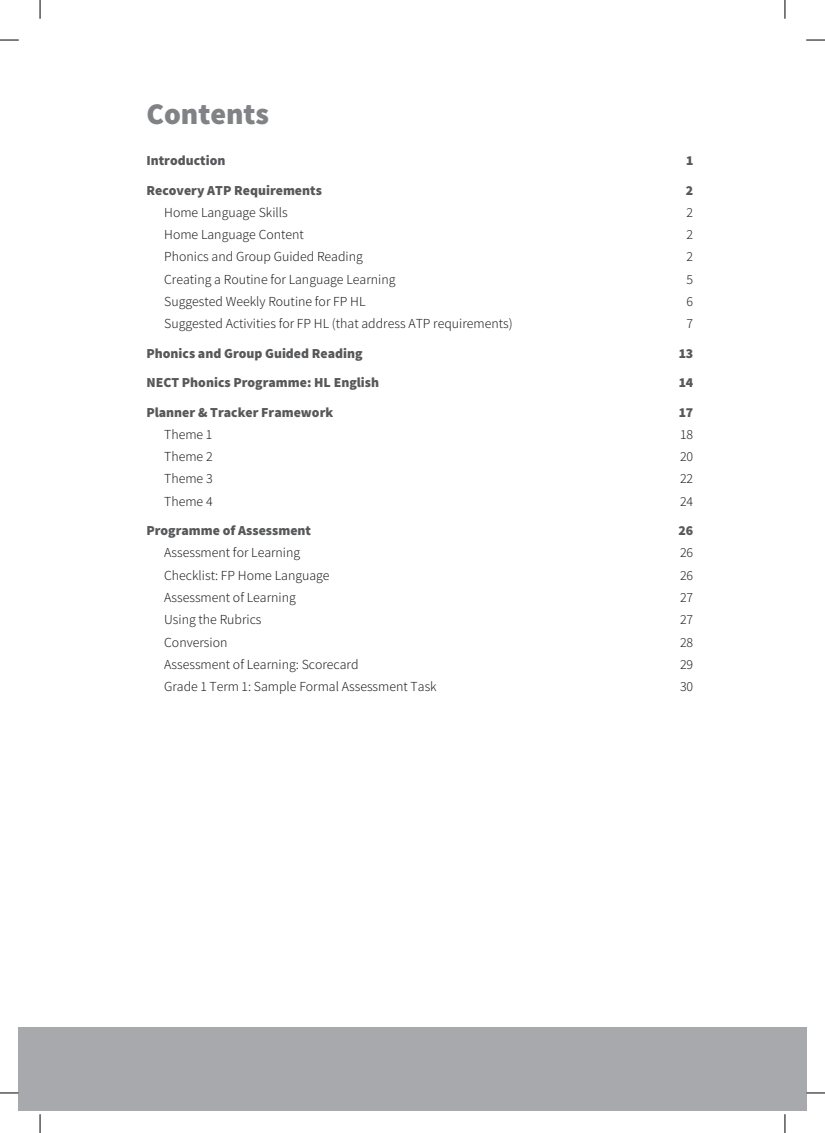
<style>
.page{position:relative;width:825px;height:1133px;background:#fff}
.page>*{position:absolute;margin:0;border:0;box-sizing:border-box;transform-origin:0 0}
.t1{font:800 30px "Assistant";color:#808285}
.t2{font:300 13.75px "Assistant";color:#231f20}
.t3{font:800 13.75px "Assistant";color:#57585a}
</style>
<div class="page">
<div style="left:40px;top:1027px;width:765px;height:83px;background:#a8a9ad"></div>
<div style="left:19px;top:1027px;width:21px;height:83px;background:#a8a9ad"></div>
<svg style="left:0;top:39px;width:19px;height:2px"></svg>
<svg style="left:806px;top:39px;width:18px;height:2px"></svg>
<svg style="left:0;top:1092px;width:19px;height:1px"></svg>
<svg style="left:805px;top:1092px;width:19px;height:1px"></svg>
<svg style="left:39px;top:0;width:2px;height:19px"></svg>
<svg style="left:39px;top:1114px;width:2px;height:18px"></svg>
<svg style="left:784px;top:0;width:1px;height:19px"></svg>
<svg style="left:784px;top:1114px;width:1px;height:18px"></svg>
<h1 class="t1" style="left:146px;top:93px;width:124px">Contents</h1>
<p class="t3" style="left:146px;top:151px;width:80px">Introduction</p>
<p class="t3" style="left:686px;top:151px;width:8px">1</p>
<p class="t3" style="left:146px;top:180px;width:177px">Recovery ATP Requirements</p>
<p class="t3" style="left:685px;top:180px;width:9px">2</p>
<p class="t2" style="left:164px;top:203px;width:125px">Home Language Skills</p>
<p class="t2" style="left:686px;top:203px;width:8px">2</p>
<p class="t2" style="left:164px;top:225px;width:141px">Home Language Content</p>
<p class="t2" style="left:686px;top:225px;width:8px">2</p>
<p class="t2" style="left:164px;top:247px;width:200px">Phonics and Group Guided Reading</p>
<p class="t2" style="left:686px;top:247px;width:8px">2</p>
<p class="t2" style="left:164px;top:270px;width:232px">Creating a Routine for Language Learning</p>
<p class="t2" style="left:686px;top:270px;width:8px">5</p>
<p class="t2" style="left:164px;top:292px;width:203px">Suggested Weekly Routine for FP HL</p>
<p class="t2" style="left:686px;top:292px;width:8px">6</p>
<p class="t2" style="left:164px;top:314px;width:350px">Suggested Activities for FP HL (that address ATP requirements)</p>
<p class="t2" style="left:686px;top:314px;width:8px">7</p>
<p class="t3" style="left:146px;top:344px;width:218px">Phonics and Group Guided Reading</p>
<p class="t3" style="left:678px;top:344px;width:16px">13</p>
<p class="t3" style="left:146px;top:373px;width:234px">NECT Phonics Programme: HL English</p>
<p class="t3" style="left:678px;top:373px;width:16px">14</p>
<p class="t3" style="left:146px;top:402px;width:188px">Planner &amp; Tracker Framework</p>
<p class="t3" style="left:678px;top:402px;width:16px">17</p>
<p class="t2" style="left:164px;top:425px;width:49px">Theme 1</p>
<p class="t2" style="left:680px;top:425px;width:14px">18</p>
<p class="t2" style="left:164px;top:447px;width:50px">Theme 2</p>
<p class="t2" style="left:679px;top:447px;width:15px">20</p>
<p class="t2" style="left:164px;top:469px;width:50px">Theme 3</p>
<p class="t2" style="left:679px;top:469px;width:15px">22</p>
<p class="t2" style="left:164px;top:491px;width:50px">Theme 4</p>
<p class="t2" style="left:679px;top:491px;width:15px">24</p>
<p class="t3" style="left:146px;top:521px;width:166px">Programme of Assessment</p>
<p class="t3" style="left:678px;top:521px;width:16px">26</p>
<p class="t2" style="left:164px;top:543px;width:137px">Assessment for Learning</p>
<p class="t2" style="left:679px;top:543px;width:15px">26</p>
<p class="t2" style="left:164px;top:565px;width:167px">Checklist: FP Home Language</p>
<p class="t2" style="left:679px;top:565px;width:15px">26</p>
<p class="t2" style="left:164px;top:588px;width:133px">Assessment of Learning</p>
<p class="t2" style="left:679px;top:588px;width:15px">27</p>
<p class="t2" style="left:164px;top:610px;width:99px">Using the Rubrics</p>
<p class="t2" style="left:679px;top:610px;width:15px">27</p>
<p class="t2" style="left:164px;top:632px;width:65px">Conversion</p>
<p class="t2" style="left:679px;top:632px;width:15px">28</p>
<p class="t2" style="left:164px;top:655px;width:196px">Assessment of Learning: Scorecard</p>
<p class="t2" style="left:679px;top:655px;width:15px">29</p>
<p class="t2" style="left:164px;top:677px;width:274px">Grade 1 Term 1: Sample Formal Assessment Task</p>
<p class="t2" style="left:679px;top:677px;width:15px">30</p>
</div>
